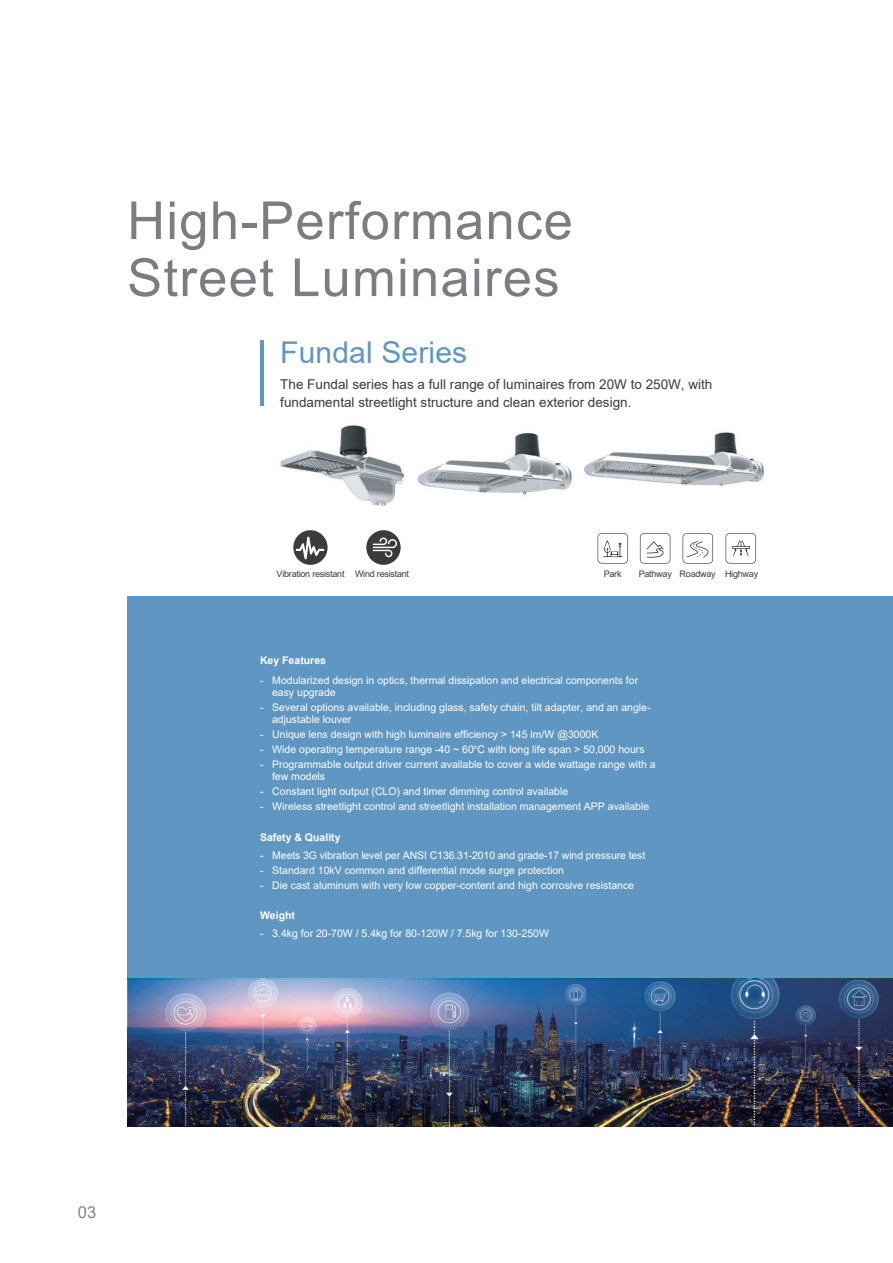
<style>
.page{position:relative;width:893px;height:1263px;background:#fff}
.page>*{position:absolute;margin:0;border:0;box-sizing:border-box;transform-origin:0 0}
.t1{font:52.5px/57px "Arial";letter-spacing:.025em;color:#7c7d80}
.t2{font:30px "Arial";letter-spacing:.005em;color:#5f97c2}
.t3{font:16.5px "Arial";color:#808285}
.t4{font:13.5px/18px "Arial";color:#3d3a3a}
.t5{font:10.5px/12px "Arial";color:#fff}
.t6{font:700 10.5px "Arial";color:#fff}
.t7{font:9px "Arial";letter-spacing:-.025em;color:#3d3a3a}
</style>
<div class="page">
<img style="left:127px;top:979px;width:766px;height:147px">
<div style="left:127px;top:596px;width:766px;height:383px;background:#5f97c2"></div>
<img style="left:597px;top:432px;width:167px;height:129px">
<img style="left:446px;top:432px;width:159px;height:117px">
<img style="left:260px;top:385px;width:186px;height:150px">
<hr style="left:260px;top:340px;width:3px;height:45px;background:#5f97c2">
<img style="left:260px;top:385px;width:3px;height:20px">
<svg style="left:598px;top:533px;width:30px;height:31px"></svg>
<svg style="left:683px;top:533px;width:30px;height:31px"></svg>
<svg style="left:640px;top:533px;width:30px;height:31px"></svg>
<svg style="left:726px;top:533px;width:30px;height:31px"></svg>
<div style="left:366px;top:530px;width:35px;height:35px;background:#3d3a3a;border-radius:50%"></div>
<svg style="left:373px;top:537px;width:25px;height:20px"></svg>
<svg style="left:293px;top:530px;width:35px;height:35px"></svg>
<svg style="left:296px;top:537px;width:28px;height:22px"></svg>
<h1 class="t1" style="left:127px;top:192px;width:447px">High-Performance<br>Street Luminaires</h1>
<h2 class="t2" style="left:280px;top:332px;width:188px">Fundal Series</h2>
<p class="t4" style="left:280px;top:375px;width:434px">The Fundal series has a full range of luminaires from 20W to 250W, with fundamental streetlight structure and clean exterior design.</p>
<p class="t7" style="left:277px;top:568px;width:134px">Vibration resistant Wind resistant</p>
<p class="t7" style="left:604px;top:568px;width:19px">Park</p>
<p class="t7" style="left:639px;top:568px;width:121px">Pathway Roadway Highway</p>
<p class="t6" style="left:260px;top:653px;width:67px">Key Features</p>
<p class="t5" style="left:272px;top:674px;width:368px;text-indent:-12px">- Modularized design in optics, thermal dissipation and electrical components for easy upgrade</p>
<p class="t5" style="left:272px;top:701px;width:380px;text-indent:-12px">- Several options available, including glass, safety chain, tilt adapter, and an angle&shy;adjustable louver</p>
<p class="t5" style="left:260px;top:728px;width:340px">- Unique lens design with high luminaire efficiency &gt; 145 lm/W @3000K</p>
<p class="t5" style="left:260px;top:743px;width:386px">- Wide operating temperature range -40 ~ 60<sup>o</sup>C with long life span &gt; 50,000 hours</p>
<p class="t5" style="left:272px;top:758px;width:385px;text-indent:-12px">- Programmable output driver current available to cover a wide wattage range with a few models</p>
<p class="t5" style="left:260px;top:785px;width:310px">- Constant light output (CLO) and timer dimming control available</p>
<p class="t5" style="left:260px;top:800px;width:391px">- Wireless streetlight control and streetlight installation management APP available</p>
<p class="t6" style="left:260px;top:830px;width:82px">Safety &amp; Quality</p>
<p class="t5" style="left:260px;top:850px;width:387px">- Meets 3G vibration level per ANSI C136.31-2010 and grade-17 wind pressure test</p>
<p class="t5" style="left:260px;top:865px;width:306px">- Standard 10kV common and differential mode surge protection</p>
<p class="t5" style="left:260px;top:880px;width:376px">- Die cast aluminum with very low copper-content and high corrosive resistance</p>
<p class="t6" style="left:260px;top:908px;width:36px">Weight</p>
<p class="t5" style="left:260px;top:928px;width:290px">- 3.4kg for 20-70W / 5.4kg for 80-120W / 7.5kg for 130-250W</p>
<h3 class="t3" style="left:78px;top:1201px;width:20px">03</h3>
</div>
